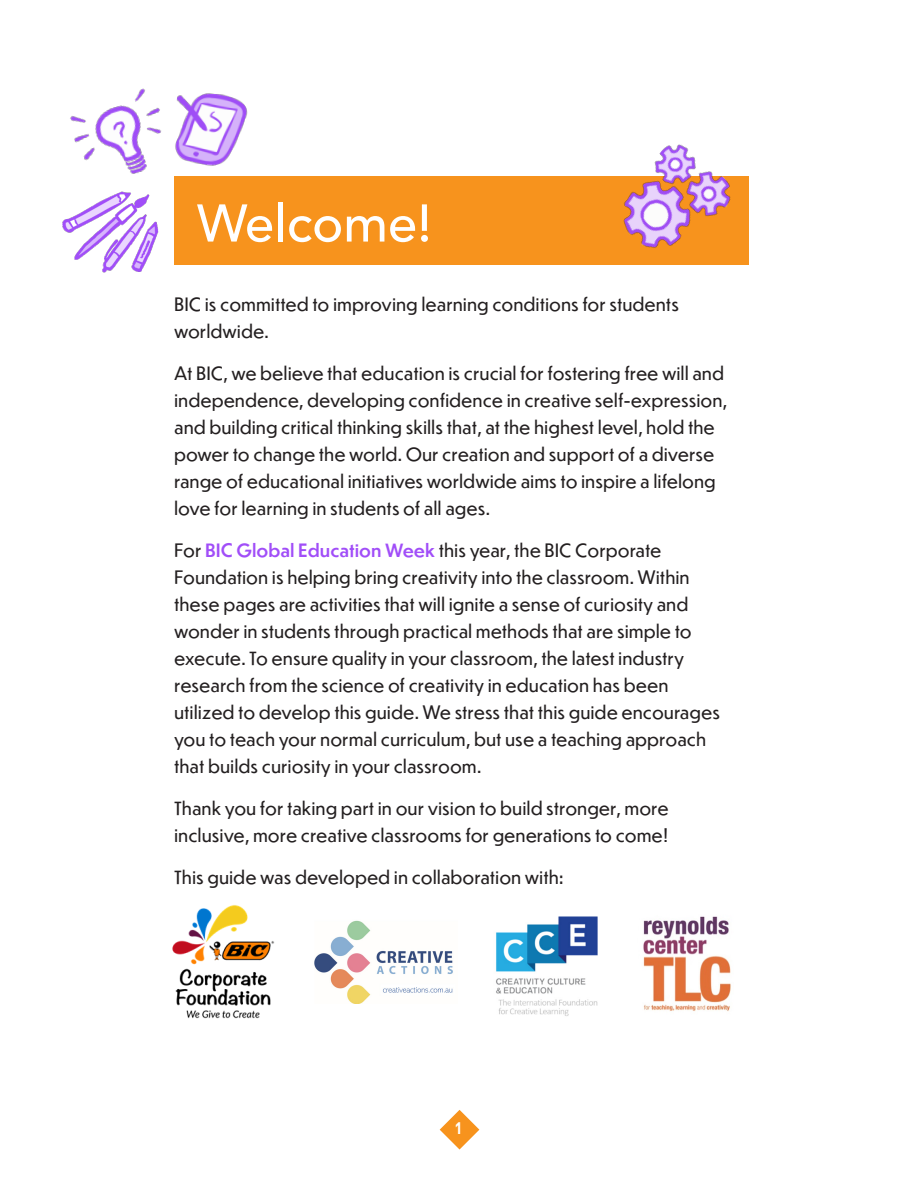
<style>
.page{position:relative;width:918px;height:1188px;background:#fff}
.page>*{position:absolute;margin:0;border:0;box-sizing:border-box;transform-origin:0 0}
.t1{font:500 52.5px "Avenir";color:#fff}
.No_Spacing{font:18px/27px "Dunbar Text";color:#231f20}
.t2{font:500 15.75px "Dunbar Text";color:#fff}
.s1{font-weight:500;color:#a14ef8}
</style>
<div class="page">
<div style="left:174px;top:176px;width:575px;height:89px;background:#f7931d"></div>
<img style="left:70px;top:88px;width:89px;height:86px">
<img style="left:159px;top:93px;width:89px;height:73px">
<img style="left:62px;top:191px;width:97px;height:82px">
<img style="left:643px;top:916px;width:88px;height:95px">
<img style="left:496px;top:916px;width:102px;height:100px">
<img style="left:172px;top:905px;width:103px;height:114px">
<svg style="left:440px;top:1110px;width:39px;height:40px"></svg>
<img style="left:314px;top:920px;width:139px;height:83px">
<img style="left:623px;top:144px;width:108px;height:104px">
<p class="t1" style="left:197px;top:178px;width:236px">Welcome!</p>
<p class="No_Spacing" style="left:174px;top:290px;width:506px">BIC is committed to improving learning conditions for students worldwide.</p>
<p class="No_Spacing" style="left:174px;top:359px;width:555px">At BIC, we believe that education is crucial for fostering free will and independence, developing confidence in creative self-expression, and building critical thinking skills that, at the highest level, hold the power to change the world. Our creation and support of a diverse range of educational initiatives worldwide aims to inspire a lifelong love for learning in students of all ages.</p>
<p class="No_Spacing" style="left:174px;top:536px;width:547px">For <span class="s1">BIC Global Education Week</span> this year, the BIC Corporate Foundation is helping bring creativity into the classroom. Within these pages are activities that will ignite a sense of curiosity and wonder in students through practical methods that are simple to execute. To ensure quality in your classroom, the latest industry research from the science of creativity in education has been utilized to develop this guide. We stress that this guide encourages you to teach your normal curriculum, but use a teaching approach that builds curiosity in your classroom.</p>
<p class="No_Spacing" style="left:174px;top:794px;width:496px">Thank you for taking part in our vision to build stronger, more inclusive, more creative classrooms for generations to come!</p>
<p class="No_Spacing" style="left:174px;top:863px;width:391px">This guide was developed in collaboration with:</p>
<p class="t2" style="left:455px;top:1117px;width:8px">1</p>
</div>
